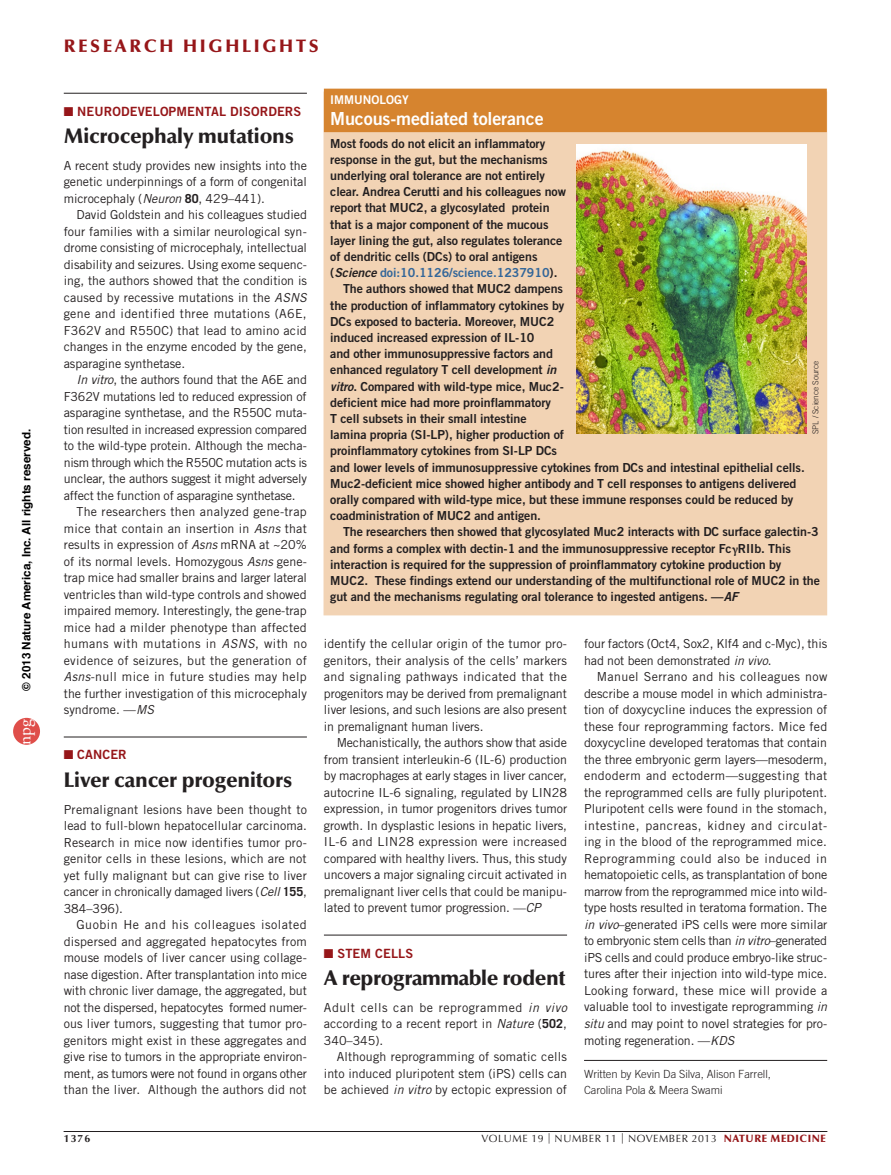
<style>
.page{position:relative;width:891px;height:1175px;background:#fff}
.page>*{position:absolute;margin:0;border:0;box-sizing:border-box;transform-origin:0 0}
.HEAD_highlight_title{font:900 21px "Optima LT Std";letter-spacing:-.01em;color:#231f20}
.HIGHLIGHT_box_head{font:18px "Trade Gothic LT Std Bd 2";letter-spacing:-.01em;color:#fff}
.z-HEADER_follow{font:900 18px "Optima LT Std";letter-spacing:.15em;color:#961619}
.t1{font:17.4px "Adobe Garamond Pro";color:#fff}
.HIGHLIGHT_strapline{font:12.75px "Trade Gothic LT Std Bd 2";letter-spacing:.01em;color:#961619}
.HIGHLIGHT_text_body{font:12.45px/16.5px "Trade Gothic LT Std";letter-spacing:-.005em;color:#231f20;text-align:justify}
.BOX_text_bold_body{font:12.45px/16.2px "Trade Gothic LT Std Bd 2";letter-spacing:-.005em;color:#231f20}
.HIGHLIGHT_text_first{font:12.45px/16.5px "Trade Gothic LT Std";letter-spacing:-.005em;color:#231f20;text-align:justify}
.BOX_text_bold_first{font:12.45px/16.2px "Trade Gothic LT Std Bd 2";letter-spacing:-.005em;color:#231f20}
.HIGHLIGHT_box_strapl{font:12px "Trade Gothic LT Std Bd 2";color:#fff}
.t2{font:700 11.7px "Helvetica";color:#000}
.ADDRESS_front{font:300 11.25px/16.5px "Trade Gothic LT Std";letter-spacing:-.005em;color:#231f20}
.t3{font:10.5px "Optima LT Std";letter-spacing:.05em;color:#231f20}
.t4{font:700 10.5px "Optima LT Std";color:#231f20}
.CAPTION_photo_credit{font:300 8.25px "Trade Gothic LT Std";letter-spacing:-.005em;color:#231f20}
.s1{font-style:italic}
.s2{font-weight:700}
.s3{font-family:"Trade Gothic LT Std Bd 2 Obl"}
.s4{color:#369}
.s5{font-family:"Minion Pro";font-weight:700}
.s6{font-family:"Times New Roman"}
.s7{font-weight:900;color:#961619}
</style>
<div class="page">
<hr style="left:64px;top:93px;width:243px;height:1px;background:#231f20">
<hr style="left:64px;top:736px;width:243px;height:1px;background:#231f20">
<hr style="left:324px;top:934px;width:243px;height:1px;background:#231f20">
<hr style="left:584px;top:1060px;width:243px;height:1px;background:#231f20">
<hr style="left:64px;top:1131px;width:763px;height:1px;background:#231f20">
<div style="left:324px;top:132px;width:503px;height:483px;background:#f2d3b4"></div>
<div style="left:324px;top:89px;width:503px;height:43px;background:#d6842f"></div>
<img style="left:576px;top:144px;width:230px;height:290px">
<div style="left:13px;top:718px;width:27px;height:26px;background:#df4e4a;border-radius:50%"></div>
<p class="t2" style="left:17px;top:690px;width:263px;rotate:-90deg">© 2013 Nature America, Inc. All rights reserved.</p>
<h3 class="t1" style="left:14px;top:744px;width:28px;rotate:-90deg">npg</h3>
<p class="z-HEADER_follow" style="left:64px;top:36px;width:257px">RESEARCH HIGHLIGHTS</p>
<p class="HIGHLIGHT_strapline" style="left:64px;top:103px;width:239px">■ NEURODEVELOPMENTAL DISORDERS</p>
<p class="HEAD_highlight_title" style="left:64px;top:123px;width:232px">Microcephaly mutations</p>
<p class="HIGHLIGHT_text_first" style="left:64px;top:157px;width:245px">A recent study provides new insights into the genetic underpinnings of a form of congenital microcephaly (<span class="s1">Neuron</span> <span class="s2">80</span>, 429–441).</p>
<p class="HIGHLIGHT_text_body" style="left:64px;top:206px;width:245px;text-indent:13px">David Goldstein and his colleagues studied four families with a similar neurological syn&shy;drome consisting of microcephaly, intellectual disability and seizures. Using exome sequenc&shy;ing, the authors showed that the condition is caused by recessive mutations in the <span class="s1">ASNS </span>gene and identified three mutations (A6E, F362V and R550C) that lead to amino acid changes in the enzyme encoded by the gene, asparagine synthetase.</p>
<p class="HIGHLIGHT_text_body" style="left:64px;top:371px;width:245px;text-indent:13px"><span class="s1">In vitro</span>, the authors found that the A6E and F362V mutations led to reduced expression of asparagine synthetase, and the R550C muta&shy;tion resulted in increased expression compared to the wild-type protein. Although the mecha&shy;nism through which the R550C mutation acts is unclear, the authors suggest it might adversely affect the function of asparagine synthetase.</p>
<p class="HIGHLIGHT_text_body" style="left:64px;top:503px;width:245px;text-indent:13px">The researchers then analyzed gene-trap mice that contain an insertion in <span class="s1">Asns</span> that results in expression of <span class="s1">Asns</span> mRNA at ~20% of its normal levels. Homozygous <span class="s1">Asns</span> gene&shy;trap mice had smaller brains and larger lateral ventricles than wild-type controls and showed impaired memory. Interestingly, the gene-trap mice had a milder phenotype than affected humans with mutations in <span class="s1">ASNS</span>, with no evidence of seizures, but the generation of <span class="s1">Asns</span>-null mice in future studies may help the further investigation of this microcephaly syndrome. —<span class="s1">MS</span></p>
<p class="HIGHLIGHT_strapline" style="left:64px;top:747px;width:65px">■ CANCER</p>
<p class="HEAD_highlight_title" style="left:64px;top:767px;width:230px">Liver cancer progenitors</p>
<p class="HIGHLIGHT_text_first" style="left:64px;top:800px;width:245px">Premalignant lesions have been thought to lead to full-blown hepatocellular carcinoma.<br>Research in mice now identifies tumor pro&shy;genitor cells in these lesions, which are not yet fully malignant but can give rise to liver cancer in chronically damaged livers (<span class="s1">Cell</span> <span class="s2">155</span>, 384–396).</p>
<p class="HIGHLIGHT_text_body" style="left:64px;top:916px;width:245px;text-indent:13px">Guobin He and his colleagues isolated dispersed and aggregated hepatocytes from mouse models of liver cancer using collage&shy;nase digestion. After transplantation into mice with chronic liver damage, the aggregated, but not the dispersed, hepatocytes formed numer&shy;ous liver tumors, suggesting that tumor pro&shy;genitors might exist in these aggregates and give rise to tumors in the appropriate environ&shy;ment, as tumors were not found in organs other than the liver. Although the authors did not</p>
<p class="HIGHLIGHT_box_strapl" style="left:330px;top:92px;width:80px">IMMUNOLOGY</p>
<p class="HIGHLIGHT_box_head" style="left:330px;top:107px;width:215px">Mucous-mediated tolerance</p>
<p class="BOX_text_bold_first" style="left:330px;top:135px;width:237px">Most foods do not elicit an inflammatory response in the gut, but the mechanisms underlying oral tolerance are not entirely clear. Andrea Cerutti and his colleagues now report that MUC2, a glycosylated protein that is a major component of the mucous layer lining the gut, also regulates tolerance of dendritic cells (DCs) to oral antigens (<span class="s3">Science</span> <span class="s4">doi:10.1126/science.1237910</span>).</p>
<p class="BOX_text_bold_body" style="left:330px;top:280px;width:476px;text-indent:13px">The authors showed that MUC2 dampens<br>the production of inflammatory cytokines by<br>DCs exposed to bacteria. Moreover, MUC2<br>induced increased expression of IL-10<br>and other immunosuppressive factors and<br>enhanced regulatory T cell development <span class="s3">in<br>vitro</span>. Compared with wild-type mice, Muc2-<br>deficient mice had more proinflammatory<br>T cell subsets in their small intestine<br>lamina propria (SI-LP), higher production of<br>proinflammatory cytokines from SI-LP DCs<br>and lower levels of immunosuppressive cytokines from DCs and intestinal epithelial cells.<br>Muc2-deficient mice showed higher antibody and T cell responses to antigens delivered orally compared with wild-type mice, but these immune responses could be reduced by coadministration of MUC2 and antigen.</p>
<p class="BOX_text_bold_body" style="left:330px;top:523px;width:491px;text-indent:13px">The researchers then showed that glycosylated Muc2 interacts with DC surface galectin-3 and forms a complex with dectin-1 and the immunosuppressive receptor Fc<span class="s5">γ</span>RIIb. This interaction is required for the suppression of proinflammatory cytokine production by MUC2. These findings extend our understanding of the multifunctional role of MUC2 in the gut and the mechanisms regulating oral tolerance to ingested antigens. —<span class="s3">AF</span></p>
<p class="CAPTION_photo_credit" style="left:811px;top:434px;width:75px;rotate:-90deg">SPL / Science Source</p>
<p class="HIGHLIGHT_text_body" style="left:324px;top:635px;width:245px">identify the cellular origin of the tumor pro&shy;genitors, their analysis of the cells’ markers and signaling pathways indicated that the progenitors may be derived from premalignant liver lesions, and such lesions are also present in premalignant human livers.</p>
<p class="HIGHLIGHT_text_body" style="left:324px;top:734px;width:245px;text-indent:13px">Mechanistically, the authors show that aside from transient interleukin-6 (IL-6) production by macrophages at early stages in liver cancer, autocrine IL-6 signaling, regulated by LIN28 expression, in tumor progenitors drives tumor growth. In dysplastic lesions in hepatic livers, IL-6 and LIN28 expression were increased compared with healthy livers. Thus, this study uncovers a major signaling circuit activated in premalignant liver cells that could be manipu&shy;lated to prevent tumor progression. <span class="s6">—</span><span class="s1">CP</span></p>
<p class="HIGHLIGHT_strapline" style="left:324px;top:945px;width:91px">■ STEM CELLS</p>
<p class="HEAD_highlight_title" style="left:324px;top:965px;width:243px">A reprogrammable rodent</p>
<p class="HIGHLIGHT_text_first" style="left:324px;top:998px;width:245px">Adult cells can be reprogrammed <span class="s1">in vivo </span>according to a recent report in <span class="s1">Nature</span> (<span class="s2">502</span>, 340–345).</p>
<p class="HIGHLIGHT_text_body" style="left:324px;top:1048px;width:245px;text-indent:13px">Although reprogramming of somatic cells into induced pluripotent stem (iPS) cells can be achieved <span class="s1">in vitro</span> by ectopic expression of</p>
<p class="HIGHLIGHT_text_body" style="left:584px;top:635px;width:245px">four factors (Oct4, Sox2, Klf4 and c-Myc), this had not been demonstrated <span class="s1">in vivo</span>.</p>
<p class="HIGHLIGHT_text_body" style="left:584px;top:668px;width:245px;text-indent:13px">Manuel Serrano and his colleagues now describe a mouse model in which administra&shy;tion of doxycycline induces the expression of these four reprogramming factors. Mice fed doxycycline developed teratomas that contain the three embryonic germ layers—mesoderm, endoderm and ectoderm—suggesting that the reprogrammed cells are fully pluripotent.<br>Pluripotent cells were found in the stomach, intestine, pancreas, kidney and circulat&shy;ing in the blood of the reprogrammed mice.<br>Reprogramming could also be induced in hematopoietic cells, as transplantation of bone marrow from the reprogrammed mice into wild&shy;type hosts resulted in teratoma formation. The <span class="s1">in vivo</span>–generated iPS cells were more similar to embryonic stem cells than <span class="s1">in vitro</span>–generated iPS cells and could produce embryo-like struc&shy;tures after their injection into wild-type mice.<br>Looking forward, these mice will provide a valuable tool to investigate reprogramming <span class="s1">in situ</span> and may point to novel strategies for pro&shy;moting regeneration. —<span class="s1">KDS</span></p>
<p class="ADDRESS_front" style="left:584px;top:1065px;width:188px">Written by Kevin Da Silva, Alison Farrell,<br>Carolina Pola &amp; Meera Swami</p>
<p class="t4" style="left:64px;top:1132px;width:28px">1376</p>
<p class="t3" style="left:482px;top:1132px;width:346px">VOLUME 19 | NUMBER 11 | NOVEMBER 2013 <span class="s7">NATURE MEDICINE</span></p>
</div>
